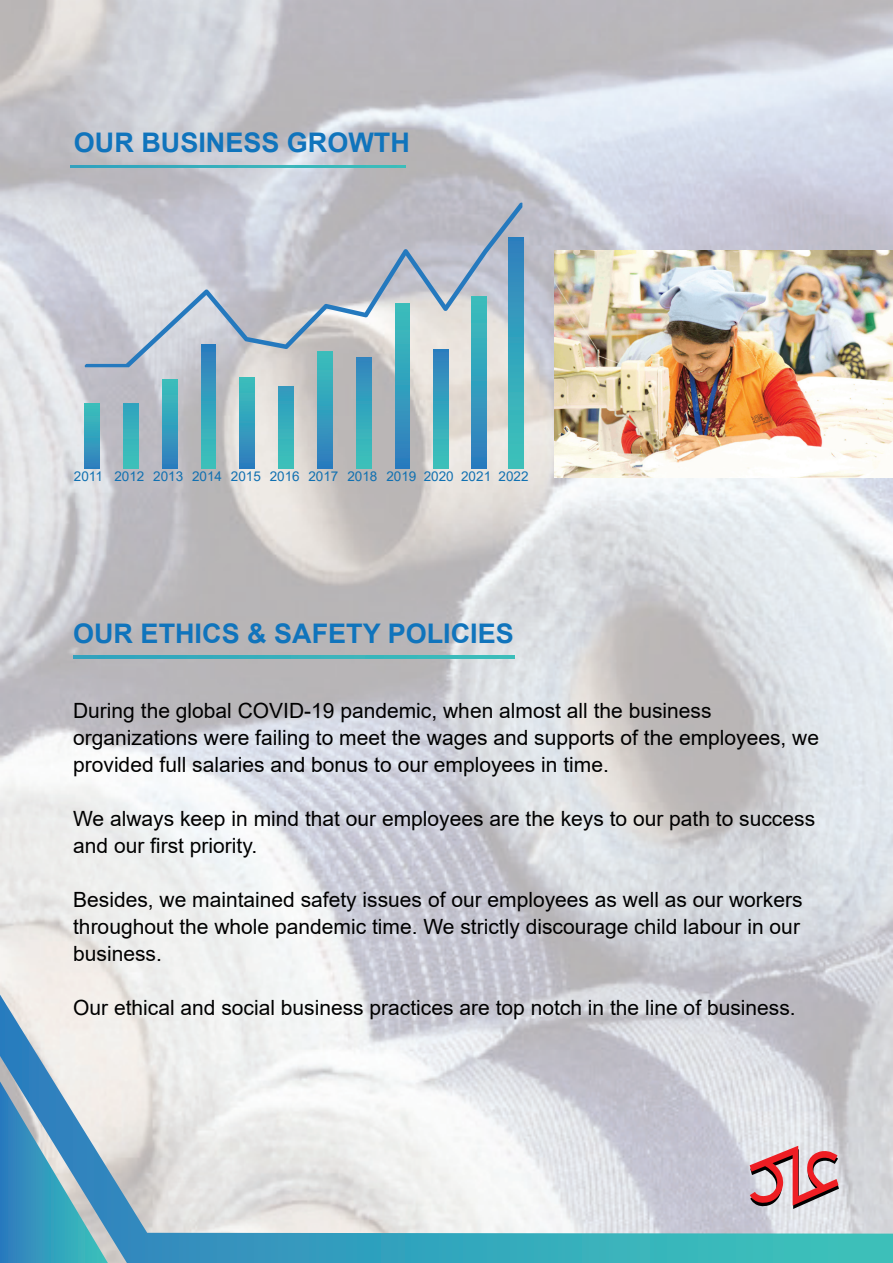
<style>
.page{position:relative;width:893px;height:1263px;background:#fff}
.page>*{position:absolute;margin:0;border:0;box-sizing:border-box;transform-origin:0 0}
.t1{font:700 27px "Arial";color:#1074bc}
.t2{font:21px/27px "Arial";color:#000}
.t3{font:13.5px "Arial";color:#1070b1}
</style>
<div class="page">
<img style="left:0;top:0;width:893px;height:994px">
<img style="left:554px;top:251px;width:339px;height:227px">
<svg style="left:71px;top:165px;width:334px;height:3px"></svg>
<svg style="left:73px;top:656px;width:441px;height:3px"></svg>
<svg style="left:0;top:994px;width:893px;height:269px"></svg>
<svg style="left:0;top:1081px;width:108px;height:182px;background:#5ea2c4"></svg>
<svg style="left:750px;top:1146px;width:89px;height:63px;background:#cd9297"></svg>
<svg style="left:85px;top:403px;width:15px;height:65px"></svg>
<svg style="left:124px;top:403px;width:14px;height:65px"></svg>
<svg style="left:162px;top:380px;width:15px;height:88px"></svg>
<svg style="left:201px;top:367px;width:15px;height:101px;background:#36a8bc"></svg>
<svg style="left:240px;top:378px;width:15px;height:90px"></svg>
<svg style="left:279px;top:386px;width:15px;height:82px"></svg>
<svg style="left:318px;top:367px;width:14px;height:101px"></svg>
<svg style="left:356px;top:367px;width:15px;height:101px;background:#36a8bc"></svg>
<svg style="left:395px;top:367px;width:15px;height:101px;background:#3191bd"></svg>
<svg style="left:433px;top:367px;width:15px;height:101px;background:#36a8bc"></svg>
<div style="left:508px;top:237px;width:15px;height:231px;background:#3ab7bb"></div>
<svg style="left:472px;top:367px;width:15px;height:101px;background:#3190bd"></svg>
<svg style="left:85px;top:203px;width:437px;height:164px;background:#bbc5cf"></svg>
<p class="t1" style="left:74px;top:123px;width:338px">OUR BUSINESS GROWTH</p>
<p class="t3" style="left:74px;top:467px;width:31px">2011</p>
<p class="t3" style="left:114px;top:467px;width:32px">2012</p>
<p class="t3" style="left:153px;top:467px;width:32px">2013</p>
<p class="t3" style="left:192px;top:467px;width:32px">2014</p>
<p class="t3" style="left:231px;top:467px;width:32px">2015</p>
<p class="t3" style="left:270px;top:467px;width:32px">2016</p>
<p class="t3" style="left:308px;top:467px;width:32px">2017</p>
<p class="t3" style="left:347px;top:467px;width:32px">2018</p>
<p class="t3" style="left:386px;top:467px;width:32px">2019</p>
<p class="t3" style="left:424px;top:467px;width:32px">2020</p>
<p class="t3" style="left:461px;top:467px;width:32px">2021</p>
<p class="t3" style="left:499px;top:467px;width:32px">2022</p>
<p class="t1" style="left:73px;top:614px;width:442px">OUR ETHICS &amp; SAFETY POLICIES</p>
<p class="t2" style="left:73px;top:697px;width:640px">During the global COVID-19 pandemic, when almost all the business</p>
<p class="t2" style="left:73px;top:724px;width:747px">organizations were failing to meet the wages and supports of the employees, we provided full salaries and bonus to our employees in time.</p>
<p class="t2" style="left:73px;top:805px;width:743px">We always keep in mind that our employees are the keys to our path to success and our first priority.</p>
<p class="t2" style="left:73px;top:886px;width:731px">Besides, we maintained safety issues of our employees as well as our workers throughout the whole pandemic time. We strictly discourage child labour in our business.</p>
<p class="t2" style="left:73px;top:994px;width:724px">Our ethical and social business practices are top notch in the line of business.</p>
</div>
